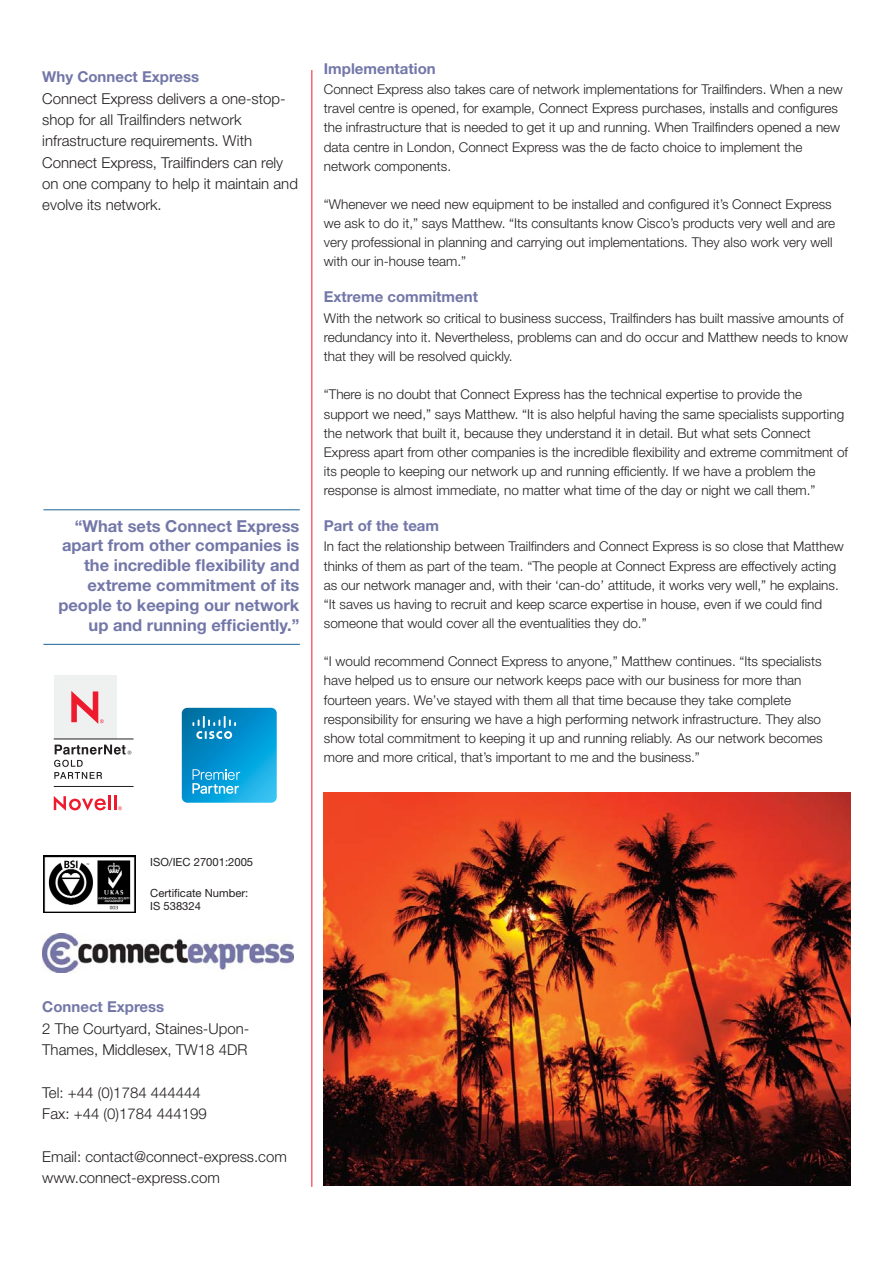
<style>
.page{position:relative;width:893px;height:1263px;background:#fff}
.page>*{position:absolute;margin:0;border:0;box-sizing:border-box;transform-origin:0 0}
.t1{font:700 16.5px/19.8px "Helvetica Neue LT Com";color:#7377a8;text-align:right}
.t2{font:300 15px/21.3px "Helvetica Neue";color:#231f20}
.t3{font:700 15px "Helvetica Neue LT Com";color:#7377a8}
.t4{font:300 13.5px/19.2px "Helvetica Neue";color:#231f20}
.t5{font:11.25px/13.5px "Helvetica Neue";color:#231f20}
</style>
<div class="page">
<hr style="left:43px;top:509px;width:257px;height:1px;background:#196397">
<hr style="left:43px;top:644px;width:257px;height:1px;background:#196397">
<img style="left:42px;top:934px;width:251px;height:39px">
<hr style="left:311px;top:70px;width:1px;height:1117px;background:#ed1c24">
<img style="left:324px;top:793px;width:526px;height:393px">
<img style="left:43px;top:855px;width:92px;height:57px">
<div style="left:54px;top:675px;width:63px;height:64px;background:#eff0f0"></div>
<hr style="left:54px;top:739px;width:80px;height:1px;background:#231f20">
<hr style="left:54px;top:786px;width:80px;height:1px;background:#231f20">
<svg style="left:71px;top:691px;width:33px;height:33px"></svg>
<hr style="left:114px;top:796px;width:3px;height:14px;background:#ed1b2d">
<svg style="left:54px;top:796px;width:57px;height:15px"></svg>
<svg style="left:118px;top:806px;width:4px;height:4px"></svg>
<svg style="left:54px;top:745px;width:77px;height:34px"></svg>
<svg style="left:182px;top:708px;width:95px;height:95px"></svg>
<svg style="left:192px;top:769px;width:48px;height:25px"></svg>
<svg style="left:192px;top:716px;width:44px;height:23px"></svg>
<p class="t3" style="left:42px;top:71px;width:158px">Why Connect Express</p>
<p class="t2" style="left:42px;top:89px;width:257px">Connect Express delivers a one-stop&shy;shop for all Trailfinders network infrastructure requirements. With Connect Express, Trailfinders can rely on one company to help it maintain and evolve its network.</p>
<p class="t1" style="left:58px;top:517px;width:243px">“What sets Connect Express apart from other companies is the incredible flexibility and extreme commitment of its people to keeping our network up and running efficiently.”</p>
<p class="t3" style="left:324px;top:63px;width:113px">Implementation</p>
<p class="t4" style="left:324px;top:81px;width:520px">Connect Express also takes care of network implementations for Trailfinders. When a new travel centre is opened, for example, Connect Express purchases, installs and configures the infrastructure that is needed to get it up and running. When Trailfinders opened a new data centre in London, Connect Express was the de facto choice to implement the network components.</p>
<p class="t4" style="left:324px;top:196px;width:513px">“Whenever we need new equipment to be installed and configured it’s Connect Express we ask to do it,” says Matthew. “Its consultants know Cisco’s products very well and are very professional in planning and carrying out implementations. They also work very well with our in-house team.”</p>
<p class="t3" style="left:324px;top:292px;width:156px">Extreme commitment</p>
<p class="t4" style="left:324px;top:310px;width:526px">With the network so critical to business success, Trailfinders has built massive amounts of redundancy into it. Nevertheless, problems can and do occur and Matthew needs to know that they will be resolved quickly.</p>
<p class="t4" style="left:324px;top:386px;width:526px">“There is no doubt that Connect Express has the technical expertise to provide the support we need,” says Matthew. “It is also helpful having the same specialists supporting the network that built it, because they understand it in detail. But what sets Connect Express apart from other companies is the incredible flexibility and extreme commitment of its people to keeping our network up and running efficiently. If we have a problem the response is almost immediate, no matter what time of the day or night we call them.”</p>
<p class="t3" style="left:324px;top:520px;width:117px">Part of the team</p>
<p class="t4" style="left:324px;top:538px;width:521px">In fact the relationship between Trailfinders and Connect Express is so close that Matthew thinks of them as part of the team. “The people at Connect Express are effectively acting as our network manager and, with their ‘can-do’ attitude, it works very well,” he explains. “It saves us having to recruit and keep scarce expertise in house, even if we could find someone that would cover all the eventualities they do.”</p>
<p class="t4" style="left:324px;top:653px;width:500px">“I would recommend Connect Express to anyone,” Matthew continues. “Its specialists have helped us to ensure our network keeps pace with our business for more than fourteen years. We’ve stayed with them all that time because they take complete responsibility for ensuring we have a high performing network infrastructure. They also show total commitment to keeping it up and running reliably. As our network becomes more and more critical, that’s important to me and the business.”</p>
<p class="t5" style="left:150px;top:856px;width:104px">ISO/IEC 27001:2005</p>
<p class="t5" style="left:150px;top:886px;width:100px">Certificate Number:<br>IS 538324</p>
<p class="t3" style="left:42px;top:1001px;width:123px">Connect Express</p>
<p class="t2" style="left:42px;top:1019px;width:208px">2 The Courtyard, Staines-Upon-<br>Thames, Middlesex, TW18 4DR</p>
<p class="t2" style="left:42px;top:1083px;width:166px">Tel: +44 (0)1784 444444<br>Fax: +44 (0)1784 444199</p>
<p class="t2" style="left:42px;top:1147px;width:246px">Email: contact@connect-express.com www.connect-express.com</p>
</div>
